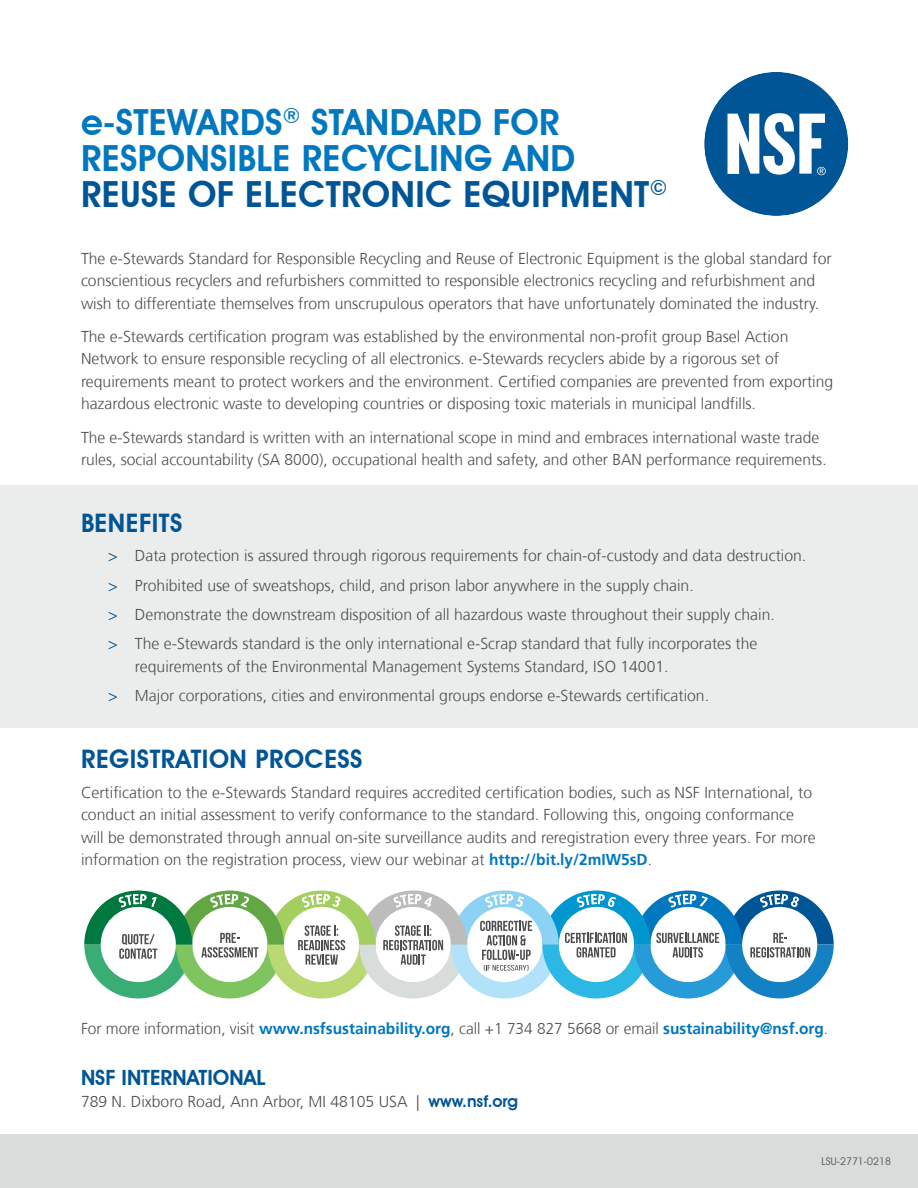
<style>
.page{position:relative;width:918px;height:1188px;background:#fff}
.page>*{position:absolute;margin:0;border:0;box-sizing:border-box;transform-origin:0 0}
.t1{font:600 36px/36px "Avant Garde IT Cby BT";letter-spacing:.01em;color:#0077be}
.t2{font:600 25.5px "Avant Garde IT Cby BT";letter-spacing:.02em;color:#005596}
.t3{font:600 21px "Avant Garde IT Cby BT";color:#005596}
.t4{font:300 15.75px/22.5px "Frutiger";color:#4d4d4f}
.t5{font:10.5px "Avant Garde IT Cby BT";color:#4d4d4f}
.s1{color:#005596}
.s2{font-weight:700;color:#0077be}
.s3{font-family:"Avant Garde IT Cby BT";font-weight:600;font-size:16.5px;color:#005596}
</style>
<div class="page">
<svg style="left:704px;top:72px;width:145px;height:144px"></svg>
<div style="left:0;top:1134px;width:918px;height:54px;background:#d8dcdb"></div>
<svg style="left:84px;top:890px;width:750px;height:108px"></svg>
<div style="left:0;top:486px;width:918px;height:242px;background:#ebedec"></div>
<h1 class="t1" style="left:81px;top:104px;width:588px">e-STEWARDS<sup>®</sup> STANDARD FOR<br>RESPONSIBLE RECYCLING AND<br><span class="s1">REUSE OF ELECTRONIC EQUIPMENT</span><sup>©</sup></h1>
<p class="t4" style="left:81px;top:247px;width:752px">The e-Stewards Standard for Responsible Recycling and Reuse of Electronic Equipment is the global standard for conscientious recyclers and refurbishers committed to responsible electronics recycling and refurbishment and wish to differentiate themselves from unscrupulous operators that have unfortunately dominated the industry.</p>
<p class="t4" style="left:81px;top:325px;width:754px">The e-Stewards certification program was established by the environmental non-profit group Basel Action Network to ensure responsible recycling of all electronics. e-Stewards recyclers abide by a rigorous set of requirements meant to protect workers and the environment. Certified companies are prevented from exporting hazardous electronic waste to developing countries or disposing toxic materials in municipal landfills.</p>
<p class="t4" style="left:81px;top:426px;width:747px">The e-Stewards standard is written with an international scope in mind and embraces international waste trade rules, social accountability (SA 8000), occupational health and safety, and other BAN performance requirements.</p>
<h2 class="t2" style="left:81px;top:508px;width:103px">BENEFITS</h2>
<p class="t4" style="left:108px;top:542px;width:700px;line-height:29.2px"><span class="s1">&gt;</span> Data protection is assured through rigorous requirements for chain-of-custody and data destruction. <span class="s1">&gt;</span> Prohibited use of sweatshops, child, and prison labor anywhere in the supply chain.<br><span class="s1">&gt;</span> Demonstrate the downstream disposition of all hazardous waste throughout their supply chain.<br><span class="s1">&gt;</span> The e-Stewards standard is the only international e-Scrap standard that fully incorporates the</p>
<p class="t4" style="left:108px;top:652px;width:603px;line-height:29.2px;text-indent:27px">requirements of the Environmental Management Systems Standard, ISO 14001.<br><span class="s1">&gt;</span> Major corporations, cities and environmental groups endorse e-Stewards certification.</p>
<h2 class="t2" style="left:81px;top:744px;width:283px">REGISTRATION PROCESS</h2>
<p class="t4" style="left:81px;top:781px;width:736px">Certification to the e-Stewards Standard requires accredited certification bodies, such as NSF International, to conduct an initial assessment to verify conformance to the standard. Following this, ongoing conformance will be demonstrated through annual on-site surveillance audits and reregistration every three years. For more information on the registration process, view our webinar at <span class="s2">http://bit.ly/2mIW5sD</span>.</p>
<p class="t4" style="left:81px;top:1018px;width:749px">For more information, visit <span class="s2">www.nsfsustainability.org</span>, call +1 734 827 5668 or email <span class="s2">sustainability@nsf.org</span>.</p>
<h3 class="t3" style="left:81px;top:1064px;width:186px">NSF INTERNATIONAL</h3>
<p class="t4" style="left:81px;top:1091px;width:439px">789 N. Dixboro Road, Ann Arbor, MI 48105 USA | <span class="s3">www.nsf.org</span></p>
<p class="t5" style="left:822px;top:1155px;width:71px">LSU-2771-0218</p>
</div>
